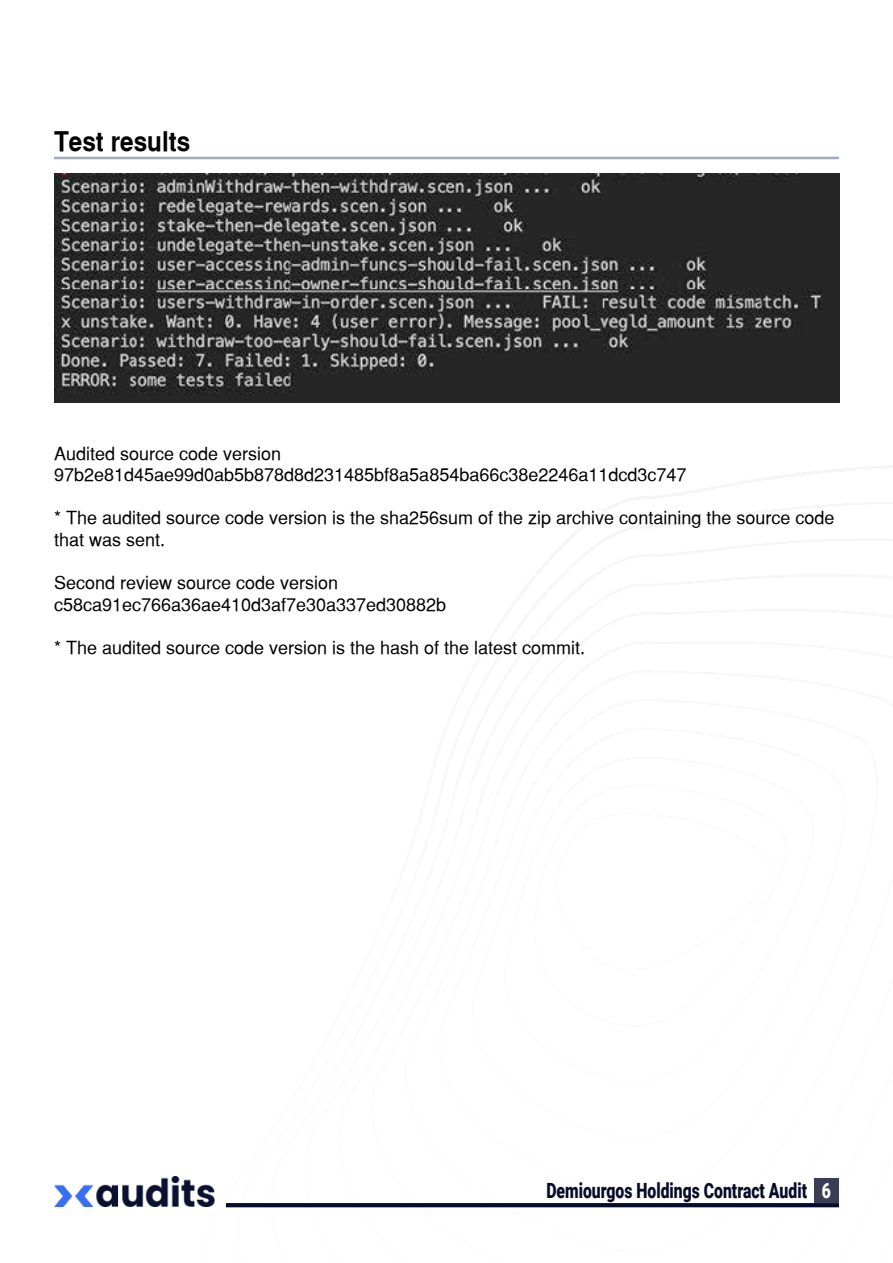
<style>
.page{position:relative;width:893px;height:1263px;background:#fff}
.page>*{position:absolute;margin:0;border:0;box-sizing:border-box;transform-origin:0 0}
.t1{font:700 27px "Sans Serif";color:#000;scale:.9 1}
.t2{font:900 21px "Roboto";color:#060b27;scale:.75 1}
.t3{font:18px/21.6px "Sans Serif";color:#000}
.s1{color:#fff}
</style>
<div class="page">
<div style="left:814px;top:1178px;width:25px;height:25px;background:#3a3e54"></div>
<img style="left:54px;top:1176px;width:160px;height:30px">
<svg style="left:226px;top:1203px;width:613px;height:4px;background:#0a0f2a"></svg>
<hr style="left:54px;top:157px;width:785px;height:2px;background:#233855">
<img style="left:54px;top:173px;width:785px;height:230px">
<h1 class="t1" style="left:54px;top:125px;width:153px">Test results</h1>
<p class="t3" style="left:54px;top:442px;width:634px">Audited source code version<br>97b2e81d45ae99d0ab5b878d8d231485bf8a5a854ba66c38e2246a11dcd3c747</p>
<p class="t3" style="left:54px;top:507px;width:782px">* The audited source code version is the sha256sum of the zip archive containing the source code that was sent.</p>
<p class="t3" style="left:54px;top:572px;width:394px">Second review source code version c58ca91ec766a36ae410d3af7e30a337ed30882b</p>
<p class="t3" style="left:54px;top:637px;width:533px">* The audited source code version is the hash of the latest commit.</p>
<p class="t2" style="left:546px;top:1176px;width:381px">Demiourgos Holdings Contract Audit <span class="s1">6</span></p>
</div>
